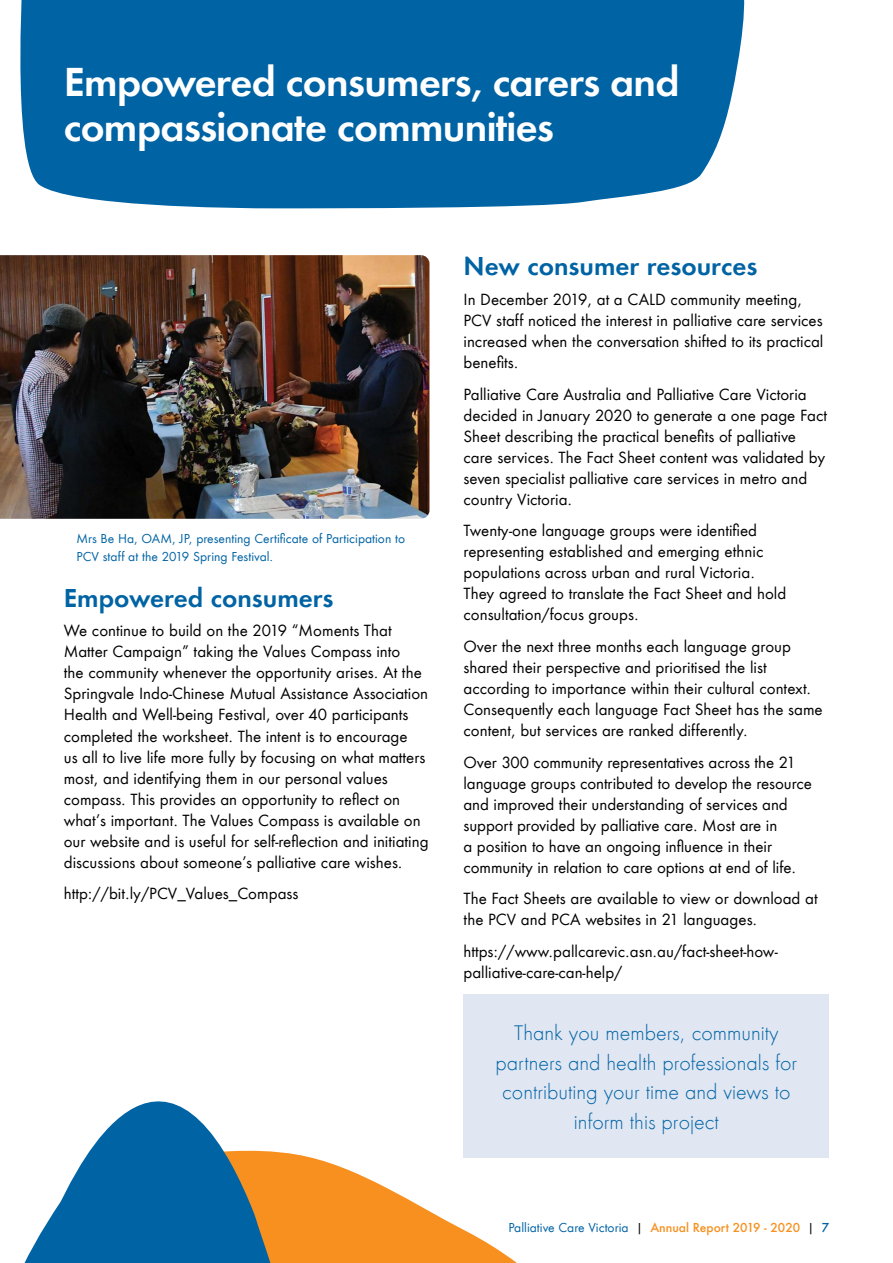
<style>
.page{position:relative;width:893px;height:1263px;background:#fff}
.page>*{position:absolute;margin:0;border:0;box-sizing:border-box;transform-origin:0 0}
.t1{font:37.5px/45px "Futura ND Demibold";letter-spacing:-.02em;color:#fff}
.t2{font:24px "Futura ND Demibold";color:#0063a4}
.t3{font:19.5px/29.4px "Futura ND Light";color:#0063a4;text-align:center}
.t4{font:15px/21px "Futura ND Book";color:#000}
.t5{font:12px/18px "Futura ND Book";color:#0063a4}
.s1{color:#000}
.s2{font-family:"Futura";font-weight:500;color:#f7901e}
.s3{font-family:"Futura";font-weight:500}
</style>
<div class="page">
<div style="left:20px;top:0;width:725px;height:208px;background:#0063a4"></div>
<svg style="left:305px;top:1156px;width:212px;height:107px;fill:#f7901e"></svg>
<svg style="left:24px;top:1101px;width:281px;height:162px;fill:#0063a4"></svg>
<div style="left:463px;top:994px;width:366px;height:164px;background:#e0e6f2"></div>
<img style="left:0;top:255px;width:429px;height:264px">
<h1 class="t1" style="left:64px;top:59px;width:617px">Empowered consumers, carers and compassionate communities</h1>
<p class="t5" style="left:77px;top:530px;width:330px">Mrs Be Ha, OAM, JP, presenting Certificate of Participation to<br>PCV staff at the 2019 Spring Festival.</p>
<h2 class="t2" style="left:64px;top:582px;width:271px">Empowered consumers</h2>
<p class="t4" style="left:64px;top:620px;width:366px">We continue to build on the 2019 “Moments That Matter Campaign” taking the Values Compass into<br>the community whenever the opportunity arises. At the Springvale Indo-Chinese Mutual Assistance Association Health and Well-being Festival, over 40 participants completed the worksheet. The intent is to encourage<br>us all to live life more fully by focusing on what matters most, and identifying them in our personal values compass. This provides an opportunity to reflect on what’s important. The Values Compass is available on our website and is useful for self-reflection and initiating discussions about someone’s palliative care wishes.</p>
<p class="t4" style="left:64px;top:883px;width:236px">http://bit.ly/PCV_Values_Compass</p>
<h2 class="t2" style="left:463px;top:250px;width:295px">New consumer resources</h2>
<p class="t4" style="left:463px;top:289px;width:361px">In December 2019, at a CALD community meeting, PCV staff noticed the interest in palliative care services increased when the conversation shifted to its practical benefits.</p>
<p class="t4" style="left:463px;top:384px;width:365px">Palliative Care Australia and Palliative Care Victoria decided in January 2020 to generate a one page Fact Sheet describing the practical benefits of palliative care services. The Fact Sheet content was validated by seven specialist palliative care services in metro and country Victoria.</p>
<p class="t4" style="left:463px;top:520px;width:324px">Twenty-one language groups were identified representing established and emerging ethnic populations across urban and rural Victoria.<br>They agreed to translate the Fact Sheet and hold consultation/focus groups.</p>
<p class="t4" style="left:463px;top:636px;width:361px">Over the next three months each language group shared their perspective and prioritised the list according to importance within their cultural context.<br>Consequently each language Fact Sheet has the same content, but services are ranked differently.</p>
<p class="t4" style="left:463px;top:752px;width:350px">Over 300 community representatives across the 21 language groups contributed to develop the resource and improved their understanding of services and support provided by palliative care. Most are in<br>a position to have an ongoing influence in their community in relation to care options at end of life.</p>
<p class="t4" style="left:463px;top:888px;width:356px">The Fact Sheets are available to view or download at the PCV and PCA websites in 21 languages.</p>
<p class="t4" style="left:463px;top:941px;width:316px">https://www.pallcarevic.asn.au/fact-sheet-how&shy;palliative-care-can-help/</p>
<h3 class="t3" style="left:496px;top:1019px;width:303px">Thank you members, community partners and health professionals for contributing your time and views to inform this project</h3>
<p class="t5" style="left:508px;top:1218px;width:322px">Palliative Care Victoria <span class="s1">|</span> <span class="s2">Annual Report 2019 - 2020</span> <span class="s1">|</span> <span class="s3">7</span></p>
</div>
